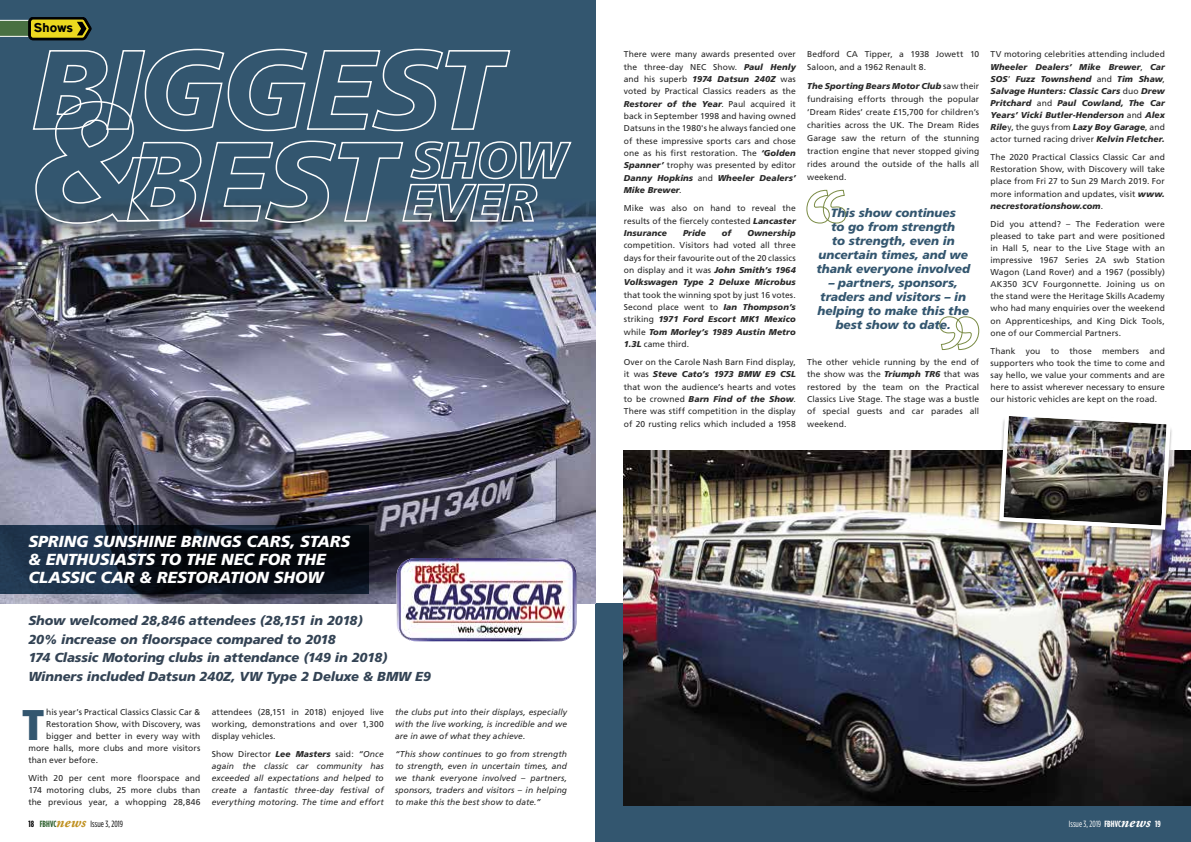
<style>
.page{position:relative;width:1191px;height:842px;background:#fff}
.page>*{position:absolute;margin:0;border:0;box-sizing:border-box;transform-origin:0 0}
.t1{font:900 condensed 42.9px "Frutiger";color:#33566f}
.t2{font:italic 900 16px/18px "Frutiger";letter-spacing:-.005em;color:#fff}
.t3{font:italic 900 13px/18.7px "Frutiger";letter-spacing:-.005em;color:#334354}
.t4{font:italic 900 12px/14px "Frutiger";letter-spacing:-.005em;color:#33566f;text-align:center}
.t5{font:800 11.5px "Transport New";letter-spacing:-.005em;color:#000}
.t6{font:9px "Gotham Condensed";letter-spacing:.005em;color:#000}
.t7{font:9px "Gotham Condensed";letter-spacing:.005em;color:#fff}
.t8{font:8.5px/12.3px "Frutiger";letter-spacing:.01em;color:#292929;text-align:justify}
.t9{font:italic 8.5px/12px "Frutiger";letter-spacing:.01em;color:#292929;text-align:justify}
.t10{font:italic 900 8.5px/12.1px "Frutiger";letter-spacing:.01em;color:#292929;text-align:justify}
.s1{font-weight:700}
.s2{font-weight:700;color:#326332}
.s3{font-family:"Adobe Garamond Pro";font-weight:700;font-style:italic;font-size:15px;color:#c09121}
.s4{font-style:normal}
.s5{font-weight:900}
.s6{font-weight:900;font-style:italic}
.s7{font-weight:400;font-style:normal}
.s8{font-family:"Adobe Garamond Pro";font-weight:700;font-style:italic;font-size:15px}
</style>
<div class="page">
<div style="left:595px;top:603px;width:596px;height:239px;background:#33566f"></div>
<div style="left:0;top:0;width:595px;height:306px;background:#33566f"></div>
<img style="left:0;top:203px;width:595px;height:400px">
<img style="left:624px;top:450px;width:567px;height:355px">
<svg style="left:32px;top:48px;width:479px;height:82px"></svg>
<svg style="left:35px;top:100px;width:538px;height:125px"></svg>
<svg style="left:0;top:526px;width:369px;height:68px;background:#0e1926"></svg>
<img style="left:397px;top:558px;width:180px;height:83px">
<img style="left:998px;top:532px;width:174px;height:138px">
<img style="left:997px;top:416px;width:175px;height:116px">
<svg style="left:806px;top:189px;width:41px;height:35px"></svg>
<svg style="left:939px;top:316px;width:40px;height:34px"></svg>
<svg style="left:0;top:17px;width:92px;height:23px;background:#82852e"></svg>
<h3 class="t5" style="left:34px;top:19px;width:41px">Shows</h3>
<h2 class="t2" style="left:28px;top:532px;width:323px">SPRING SUNSHINE BRINGS CARS, STARS &amp; ENTHUSIASTS TO THE NEC FOR THE<br>CLASSIC CAR &amp; RESTORATION SHOW</h2>
<h3 class="t3" style="left:28px;top:611px;width:404px">Show welcomed 28,846 attendees (28,151 in 2018)<br>20% increase on floorspace compared to 2018<br>174 Classic Motoring clubs in attendance (149 in 2018)<br>Winners included Datsun 240Z, VW Type 2 Deluxe &amp; BMW E9</h3>
<p class="t8" style="left:46px;top:706px;width:156px">his year’s Practical Classics Classic Car &amp;</p>
<p class="t8" style="left:46px;top:718px;width:156px">Restoration Show, with Discovery, was</p>
<p class="t8" style="left:46px;top:730px;width:156px">bigger and better in every way with</p>
<p class="t8" style="left:28px;top:742px;width:173px">more halls, more clubs and more visitors</p>
<p class="t8" style="left:28px;top:754px;width:71px">than ever before.</p>
<p class="t8" style="left:28px;top:772px;width:173px;line-height:12px">With 20 per cent more floorspace and 174 motoring clubs, 25 more clubs than the previous year, a whopping 28,846</p>
<h1 class="t1" style="left:22px;top:698px;width:24px">T</h1>
<p class="t6" style="left:29px;top:819px;width:96px"><span class="s1">18</span> <span class="s2">FBHVC</span><span class="s3">news</span> Issue 3, 2019</p>
<p class="t8" style="left:212px;top:706px;width:173px;line-height:12px">attendees (28,151 in 2018) enjoyed live working, demonstrations and over 1,300 display vehicles.</p>
<p class="t9" style="left:212px;top:748px;width:173px"><span class="s4">Show Director</span> <span class="s5">Lee Masters</span> <span class="s4">said:</span> “Once again the classic car community has exceeded all expectations and helped to create a fantastic three-day festival of everything motoring. The time and effort</p>
<p class="t9" style="left:395px;top:706px;width:173px">the clubs put into their displays, especially with the live working, is incredible and we are in awe of what they achieve.</p>
<p class="t9" style="left:395px;top:748px;width:173px">“This show continues to go from strength to strength, even in uncertain times, and we thank everyone involved – partners, sponsors, traders and visitors – in helping to make this the best show to date.”</p>
<p class="t8" style="left:624px;top:48px;width:173px">There were many awards presented over the three-day NEC Show. <span class="s6">Paul Henly </span>and his superb <span class="s6">1974 Datsun 240Z</span> was voted by Practical Classics readers as the <span class="s6">Restorer of the Year</span>. Paul acquired it back in September 1998 and having owned Datsuns in the 1980's he always fancied one of these impressive sports cars and chose one as his first restoration. The <span class="s6">‘Golden Spanner’</span> trophy was presented by editor <span class="s6">Danny Hopkins</span> and <span class="s6">Wheeler Dealers’ Mike Brewer</span>.</p>
<p class="t8" style="left:624px;top:202px;width:173px">Mike was also on hand to reveal the results of the fiercely contested <span class="s6">Lancaster Insurance</span></p>
<p class="t10" style="left:683px;top:227px;width:24px">Pride</p>
<p class="t10" style="left:722px;top:227px;width:11px">of</p>
<p class="t10" style="left:747px;top:227px;width:50px">Ownership</p>
<p class="t8" style="left:624px;top:239px;width:173px">competition. Visitors had voted all three days for their favourite out of the 20 classics on display and it was <span class="s6">John Smith’s 1964<br>Volkswagen Type 2 Deluxe Microbus</span></p>
<p class="t8" style="left:624px;top:289px;width:173px">that took the winning spot by just 16 votes.<br>Second place went to <span class="s6">Ian Thompson’s </span>striking <span class="s6">1971 Ford Escort MK1 Mexico </span>while <span class="s6">Tom Morley’s 1989 Austin Metro 1.3L</span> came third.</p>
<p class="t8" style="left:624px;top:356px;width:173px">Over on the Carole Nash Barn Find display, it was <span class="s6">Steve Cato’s 1973 BMW E9 CSL </span>that won the audience’s hearts and votes to be crowned <span class="s6">Barn Find of the Show</span>.<br>There was stiff competition in the display of 20 rusting relics which included a 1958</p>
<p class="t8" style="left:807px;top:48px;width:173px;line-height:13px">Bedford CA Tipper, a 1938 Jowett 10<br>Saloon, and a 1962 Renault 8.</p>
<p class="t8" style="left:807px;top:80px;width:173px;line-height:13px"><span class="s6">The Sporting Bears Motor Club</span> saw their fundraising efforts through the popular ‘Dream Rides’ create £15,700 for children’s charities across the UK. The Dream Rides Garage saw the return of the stunning traction engine that never stopped giving rides around the outside of the halls all weekend.</p>
<h3 class="t4" style="left:816px;top:206px;width:155px">This show continues<br>to go from strength<br>to strength, even in uncertain times, and we thank everyone involved</h3>
<h3 class="t4" style="left:817px;top:276px;width:153px">– partners, sponsors, traders and visitors – in helping to make this the best show to date.</h3>
<p class="t8" style="left:807px;top:356px;width:173px">The other vehicle running by the end of the show was the <span class="s6">Triumph TR6</span> that was restored by the team on the Practical Classics Live Stage. The stage was a bustle of special guests and car parades all weekend.</p>
<p class="t10" style="left:990px;top:48px;width:176px"><span class="s7">TV motoring celebrities attending included </span>Wheeler Dealers’ Mike Brewer<span class="s7">,</span> Car SOS<span class="s7">’</span> Fuzz Townshend <span class="s7">and</span> Tim Shaw<span class="s7">, </span>Salvage Hunters: Classic Cars <span class="s7">duo</span> Drew Pritchard <span class="s7">and</span> Paul Cowland, The Car Years’ Vicki Butler-Henderson <span class="s7">and</span> Alex Rile<span class="s7">y, the guys from</span> Lazy Boy Garage<span class="s7">, and actor turned racing driver</span> Kelvin Fletcher.</p>
<p class="t8" style="left:990px;top:151px;width:176px">The 2020 Practical Classics Classic Car and Restoration Show, with Discovery will take place from Fri 27 to Sun 29 March 2019. For more information and updates, visit <span class="s6">www. necrestorationshow.com</span>.</p>
<p class="t8" style="left:990px;top:218px;width:176px">Did you attend? – The Federation were pleased to take part and were positioned in Hall 5, near to the Live Stage with an impressive 1967 Series 2A swb Station Wagon (Land Rover) and a 1967 (possibly)<br>AK350 3CV Fourgonnette. Joining us on the stand were the Heritage Skills Academy who had many enquiries over the weekend on Apprenticeships, and King Dick Tools, one of our Commercial Partners.</p>
<p class="t8" style="left:990px;top:345px;width:176px">Thank you to those members and supporters who took the time to come and say hello, we value your comments and are here to assist wherever necessary to ensure our historic vehicles are kept on the road.</p>
<p class="t7" style="left:1068px;top:819px;width:94px">Issue 3, 2019 <span class="s1">FBHVC</span><span class="s8">news</span> <span class="s1">19</span></p>
</div>
